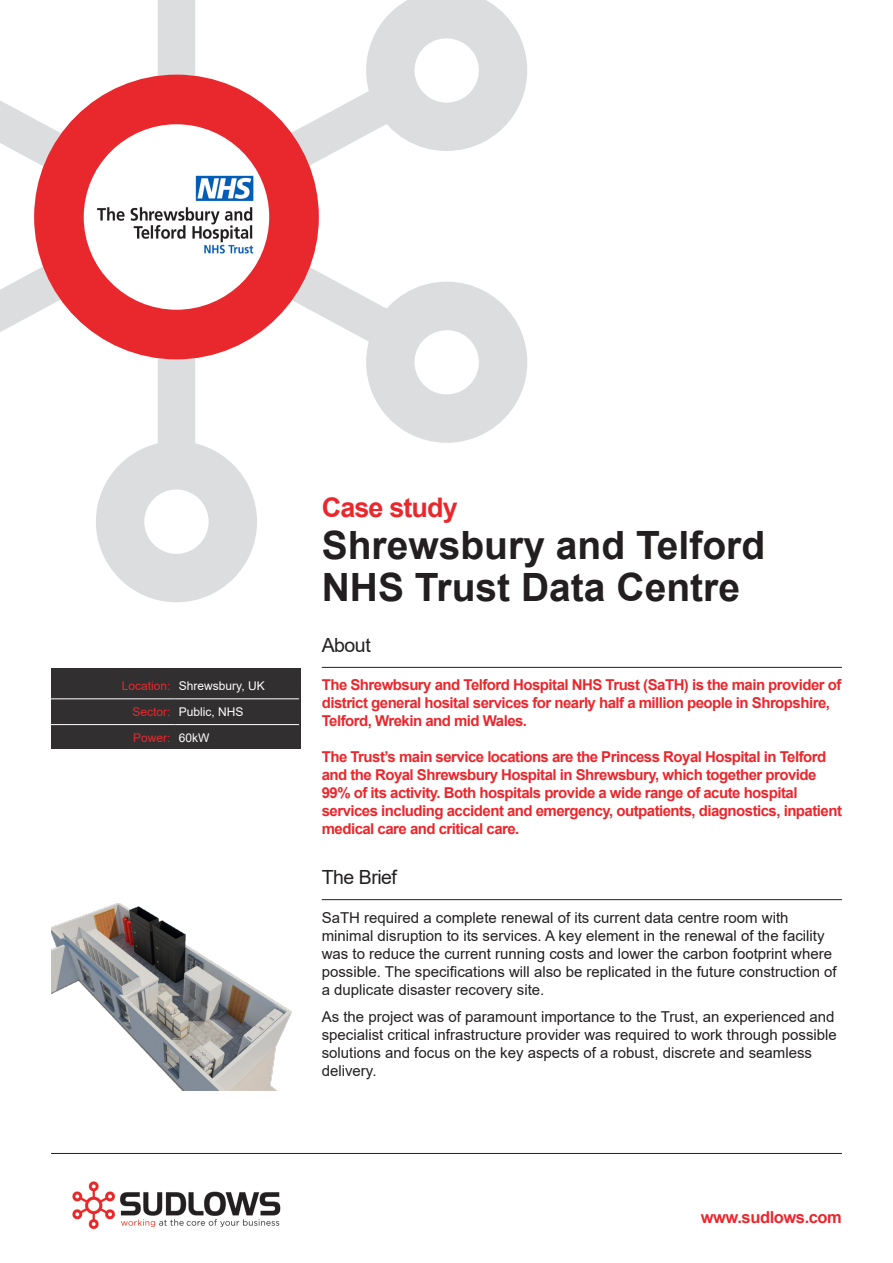
<style>
.page{position:relative;width:893px;height:1263px;background:#fff}
.page>*{position:absolute;margin:0;border:0;box-sizing:border-box;transform-origin:0 0}
.t1{font:700 39px/42px "Arial";color:#231f20}
.t2{font:700 27px "Arial";letter-spacing:-.035em;color:#e9282d}
.t3{font:19.5px "Arial";letter-spacing:-.025em;color:#231f20}
.t4{font:700 16.5px "Arial";letter-spacing:-.025em;color:#e9282d}
.BODY_COPY{font:15px/18px "Arial";color:#231f20}
.Intro_Paragraph_-_Re{font:700 15px/18px "Arial";letter-spacing:-.035em;color:#e9282d}
.t5{font:12px "Arial";color:#fff}
.t6{font:12px "Arial";color:#e9282d}
</style>
<div class="page">
<hr style="left:51px;top:1153px;width:791px;height:1px;background:#231f20">
<svg style="left:0;top:100px;width:34px;height:61px"></svg>
<div style="left:158px;top:0;width:37px;height:75px;background:#dcdddf"></div>
<svg style="left:0;top:271px;width:527px;height:331px"></svg>
<svg style="left:319px;top:0;width:208px;height:160px"></svg>
<svg style="left:34px;top:75px;width:285px;height:284px;fill:#e9282d"></svg>
<hr style="left:322px;top:899px;width:520px;height:1px;background:#231f20">
<img style="left:97px;top:171px;width:158px;height:86px">
<hr style="left:322px;top:667px;width:520px;height:1px;background:#231f20">
<img style="left:72px;top:1181px;width:209px;height:49px">
<img style="left:51px;top:904px;width:241px;height:187px">
<div style="left:51px;top:668px;width:249px;height:80px;background:#312f30"></div>
<hr style="left:50px;top:698px;width:125px;height:1px;background:#fff">
<hr style="left:175px;top:698px;width:124px;height:1px;background:#fff">
<hr style="left:50px;top:724px;width:125px;height:1px;background:#fff">
<hr style="left:175px;top:724px;width:124px;height:1px;background:#fff">
<p class="t6" style="left:122px;top:678px;width:50px">Location:</p>
<p class="t5" style="left:179px;top:678px;width:87px">Shrewsbury, UK</p>
<p class="t6" style="left:132px;top:704px;width:40px">Sector:</p>
<p class="t5" style="left:179px;top:704px;width:66px">Public, NHS</p>
<p class="t6" style="left:133px;top:729px;width:39px">Power:</p>
<p class="t5" style="left:179px;top:729px;width:32px">60kW</p>
<p class="t2" style="left:322px;top:488px;width:138px">Case study</p>
<p class="t1" style="left:322px;top:524px;width:445px">Shrewsbury and Telford<br>NHS Trust Data Centre</p>
<p class="t3" style="left:322px;top:632px;width:51px">About</p>
<p class="Intro_Paragraph_-_Re" style="left:322px;top:676px;width:521px">The Shrewbsury and Telford Hospital NHS Trust (SaTH) is the main provider of district general hosital services for nearly half a million people in Shropshire,<br>Telford, Wrekin and mid Wales.</p>
<p class="Intro_Paragraph_-_Re" style="left:322px;top:748px;width:522px">The Trust’s main service locations are the Princess Royal Hospital in Telford and the Royal Shrewsbury Hospital in Shrewsbury, which together provide 99% of its activity. Both hospitals provide a wide range of acute hospital services including accident and emergency, outpatients, diagnostics, inpatient medical care and critical care.</p>
<p class="t3" style="left:322px;top:864px;width:77px">The Brief</p>
<p class="BODY_COPY" style="left:322px;top:909px;width:516px">SaTH required a complete renewal of its current data centre room with minimal disruption to its services. A key element in the renewal of the facility was to reduce the current running costs and lower the carbon footprint where possible. The specifications will also be replicated in the future construction of a duplicate disaster recovery site.</p>
<p class="BODY_COPY" style="left:322px;top:1007px;width:517px">As the project was of paramount importance to the Trust, an experienced and specialist critical infrastructure provider was required to work through possible solutions and focus on the key aspects of a robust, discrete and seamless delivery.</p>
<p class="t4" style="left:701px;top:1205px;width:143px">www.sudlows.com</p>
</div>
